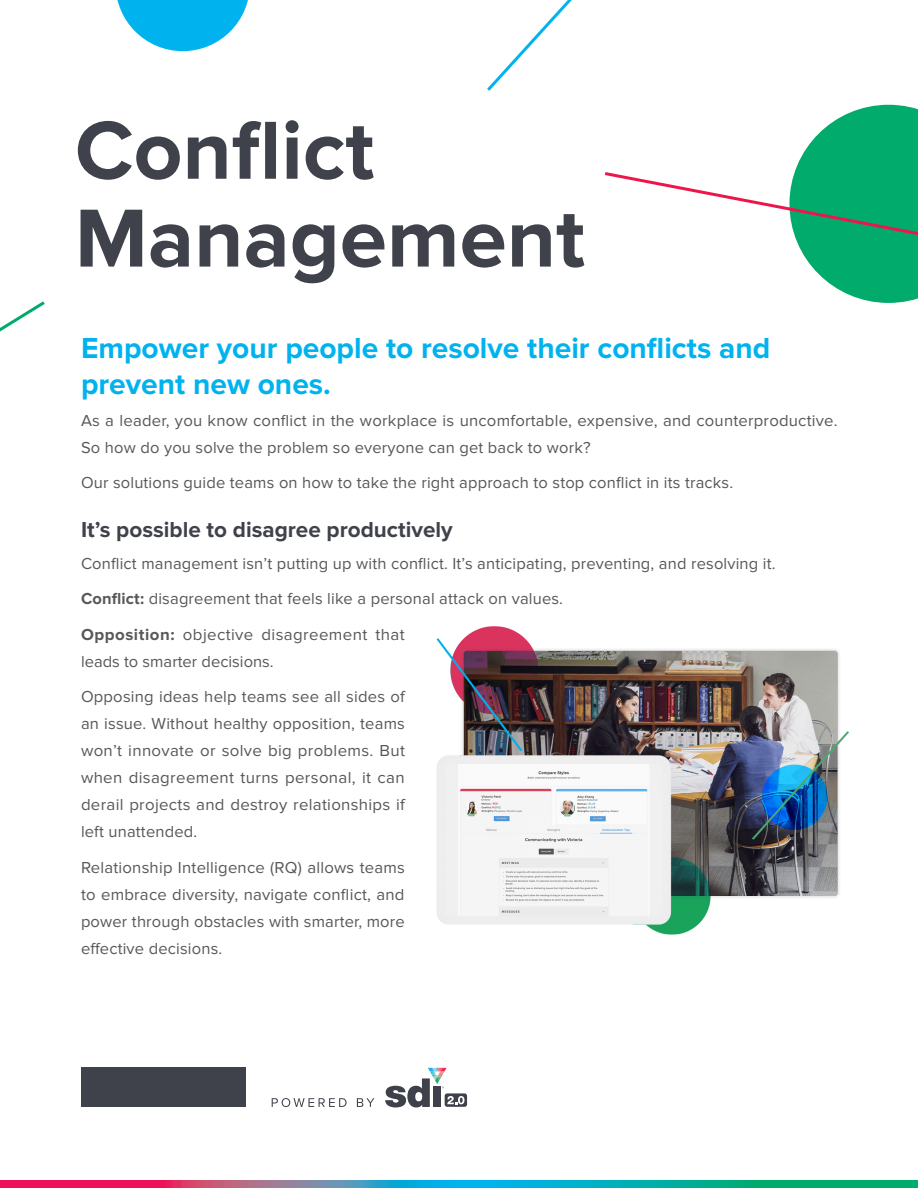
<style>
.page{position:relative;width:918px;height:1188px;background:#fff}
.page>*{position:absolute;margin:0;border:0;box-sizing:border-box;transform-origin:0 0}
.t1{font:700 85.35px/87.9px "Proxima Nova";color:#40424b}
.t2{font:700 30px/36px "Proxima Nova";color:#00b3ef}
.t3{font:700 22.5px "Proxima Nova";color:#40424b}
.t4{font:16.5px/27px "Proxima Nova";letter-spacing:.01em;color:#57585a}
.s1{font-weight:700}
</style>
<div class="page">
<img style="left:436px;top:626px;width:413px;height:309px">
<svg style="left:0;top:1180px;width:918px;height:8px;background:#4f8394"></svg>
<div style="left:81px;top:1068px;width:164px;height:39px;background:#40424b"></div>
<svg style="left:445px;top:1093px;width:22px;height:14px"></svg>
<svg style="left:385px;top:1068px;width:79px;height:39px"></svg>
<svg style="left:272px;top:1098px;width:75px;height:9px"></svg>
<svg style="left:357px;top:1098px;width:17px;height:9px"></svg>
<svg style="left:0;top:301px;width:45px;height:31px"></svg>
<svg style="left:487px;top:0;width:85px;height:91px"></svg>
<svg style="left:605px;top:105px;width:313px;height:198px"></svg>
<svg style="left:117px;top:0;width:131px;height:51px"></svg>
<h1 class="t1" style="left:75px;top:108px;width:512px">Conflict<br>Management</h1>
<h2 class="t2" style="left:81px;top:331px;width:691px">Empower your people to resolve their conflicts and prevent new ones.</h2>
<p class="t4" style="left:81px;top:407px;width:758px">As a leader, you know conflict in the workplace is uncomfortable, expensive, and counterproductive.<br>So how do you solve the problem so everyone can get back to work?</p>
<p class="t4" style="left:81px;top:470px;width:654px">Our solutions guide teams on how to take the right approach to stop conflict in its tracks.</p>
<h3 class="t3" style="left:81px;top:516px;width:373px">It’s possible to disagree productively</h3>
<p class="t4" style="left:81px;top:545px;width:696px;line-height:35.7px">Conflict management isn’t putting up with conflict. It’s anticipating, preventing, and resolving it.<br><span class="s1">Conflict:</span> disagreement that feels like a personal attack on values.<br><span class="s1">Opposition:</span> objective disagreement that</p>
<p class="t4" style="left:81px;top:644px;width:325px;line-height:35.7px">leads to smarter decisions.<br>Opposing ideas help teams see all sides of</p>
<p class="t4" style="left:81px;top:711px;width:325px;text-align:justify">an issue. Without healthy opposition, teams won’t innovate or solve big problems. But when disagreement turns personal, it can derail projects and destroy relationships if left unattended.</p>
<p class="t4" style="left:81px;top:854px;width:325px;text-align:justify">Relationship Intelligence (RQ) allows teams to embrace diversity, navigate conflict, and power through obstacles with smarter, more effective decisions.</p>
</div>
